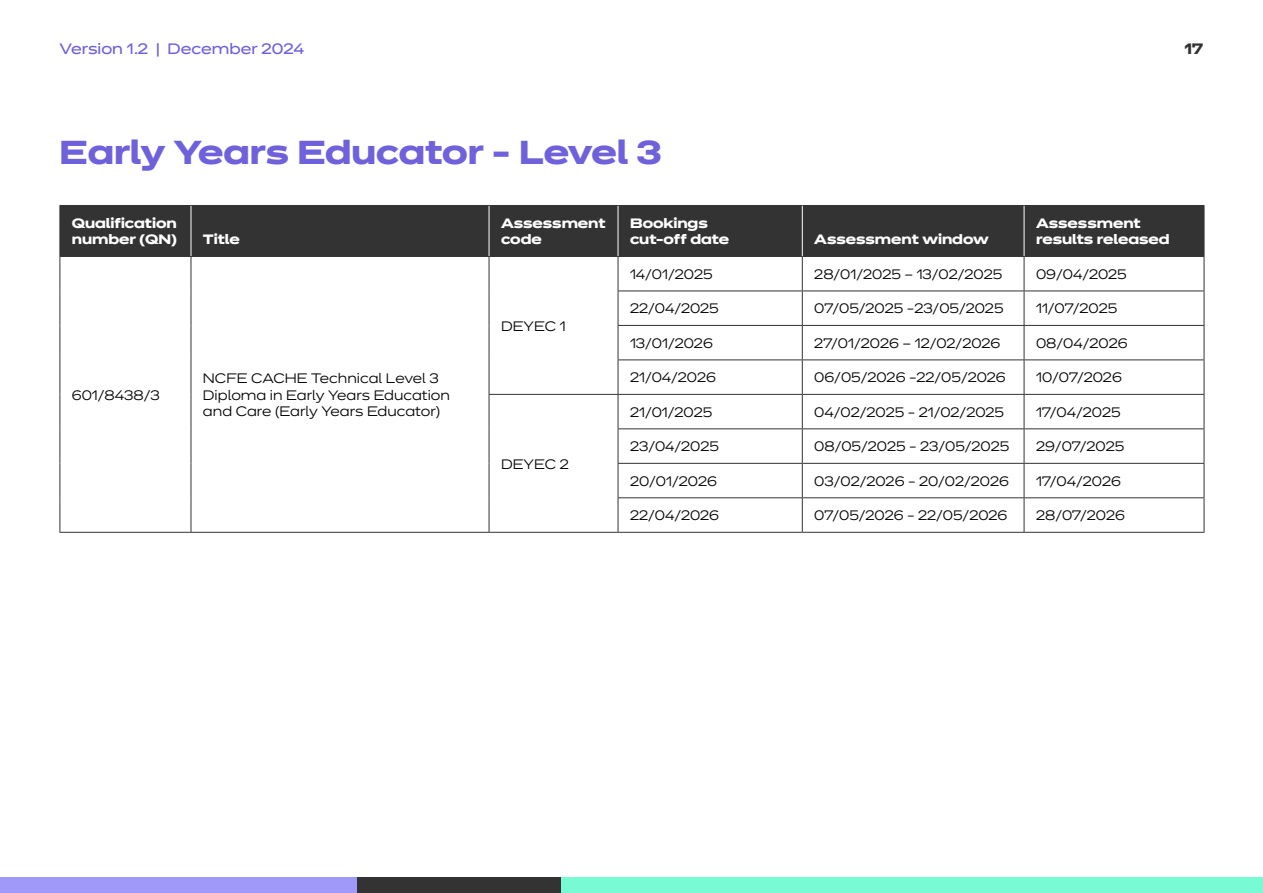
<style>
.page{position:relative;width:1263px;height:893px;background:#fff}
.page>*{position:absolute;margin:0;border:0;box-sizing:border-box;transform-origin:0 0}
.t1{font:700 33px "Dinamit";letter-spacing:-.005em;color:#6f61db}
.t2{font:15px "Dinamit";color:#6f61db}
.t3{font:700 15px "Dinamit";color:#333}
.t4{font:300 13.5px/16.2px "Dinamit";color:#000}
.t5{font:700 13.5px/16.5px "Dinamit";letter-spacing:-.005em;color:#fff}
</style>
<div class="page">
<div style="left:1px;top:877px;width:356px;height:16px;background:#a199fa"></div>
<div style="left:357px;top:877px;width:205px;height:16px;background:#333"></div>
<div style="left:562px;top:877px;width:701px;height:16px;background:#78fad4"></div>
<div style="left:61px;top:206px;width:1143px;height:50px;background:#333"></div>
<hr style="left:60px;top:205px;width:131px;height:1px;background:#333">
<hr style="left:60px;top:206px;width:1px;height:50px;background:#333">
<hr style="left:191px;top:205px;width:298px;height:1px;background:#333">
<hr style="left:489px;top:205px;width:129px;height:1px;background:#333">
<hr style="left:618px;top:205px;width:184px;height:1px;background:#333">
<hr style="left:802px;top:205px;width:222px;height:1px;background:#333">
<hr style="left:1024px;top:205px;width:180px;height:1px;background:#333">
<hr style="left:1204px;top:206px;width:1px;height:50px;background:#333">
<hr style="left:60px;top:256px;width:131px;height:1px;background:#333">
<hr style="left:60px;top:257px;width:1px;height:34px;background:#333">
<hr style="left:191px;top:256px;width:298px;height:1px;background:#333">
<hr style="left:191px;top:257px;width:1px;height:34px;background:#333">
<hr style="left:489px;top:256px;width:129px;height:1px;background:#333">
<hr style="left:489px;top:257px;width:1px;height:34px;background:#333">
<hr style="left:60px;top:291px;width:1px;height:34px;background:#333">
<hr style="left:191px;top:291px;width:1px;height:34px;background:#333">
<hr style="left:489px;top:291px;width:1px;height:34px;background:#333">
<hr style="left:60px;top:325px;width:1px;height:35px;background:#333">
<hr style="left:191px;top:325px;width:1px;height:35px;background:#333">
<hr style="left:489px;top:325px;width:1px;height:35px;background:#333">
<hr style="left:60px;top:360px;width:1px;height:34px;background:#333">
<hr style="left:191px;top:360px;width:1px;height:34px;background:#333">
<hr style="left:489px;top:360px;width:1px;height:34px;background:#333">
<hr style="left:60px;top:394px;width:1px;height:35px;background:#333">
<hr style="left:191px;top:394px;width:1px;height:35px;background:#333">
<hr style="left:60px;top:429px;width:1px;height:34px;background:#333">
<hr style="left:191px;top:429px;width:1px;height:34px;background:#333">
<hr style="left:60px;top:463px;width:1px;height:35px;background:#333">
<hr style="left:191px;top:463px;width:1px;height:35px;background:#333">
<hr style="left:60px;top:498px;width:1px;height:34px;background:#333">
<hr style="left:191px;top:498px;width:1px;height:34px;background:#333">
<hr style="left:618px;top:256px;width:184px;height:1px;background:#333">
<hr style="left:618px;top:257px;width:1px;height:34px;background:#333">
<hr style="left:802px;top:256px;width:222px;height:1px;background:#333">
<hr style="left:802px;top:257px;width:1px;height:34px;background:#333">
<hr style="left:1024px;top:256px;width:180px;height:1px;background:#333">
<hr style="left:1024px;top:257px;width:1px;height:34px;background:#333">
<hr style="left:1204px;top:257px;width:1px;height:34px;background:#333">
<hr style="left:618px;top:291px;width:1px;height:34px;background:#333">
<hr style="left:802px;top:291px;width:1px;height:34px;background:#333">
<hr style="left:1024px;top:291px;width:1px;height:34px;background:#333">
<hr style="left:1204px;top:291px;width:1px;height:34px;background:#333">
<hr style="left:618px;top:326px;width:1px;height:33px;background:#333">
<hr style="left:802px;top:326px;width:1px;height:33px;background:#333">
<hr style="left:1024px;top:326px;width:1px;height:33px;background:#333">
<hr style="left:1204px;top:326px;width:1px;height:33px;background:#333">
<hr style="left:618px;top:360px;width:1px;height:34px;background:#333">
<hr style="left:802px;top:360px;width:1px;height:34px;background:#333">
<hr style="left:1024px;top:360px;width:1px;height:34px;background:#333">
<hr style="left:1204px;top:360px;width:1px;height:34px;background:#333">
<hr style="left:489px;top:394px;width:129px;height:1px;background:#333">
<hr style="left:489px;top:395px;width:1px;height:34px;background:#333">
<hr style="left:489px;top:429px;width:1px;height:34px;background:#333">
<hr style="left:489px;top:463px;width:1px;height:35px;background:#333">
<hr style="left:489px;top:498px;width:1px;height:34px;background:#333">
<hr style="left:60px;top:532px;width:131px;height:1px;background:#333">
<hr style="left:191px;top:532px;width:298px;height:1px;background:#333">
<hr style="left:489px;top:532px;width:129px;height:1px;background:#333">
<hr style="left:618px;top:291px;width:184px;height:1px;background:#333">
<hr style="left:802px;top:291px;width:222px;height:1px;background:#333">
<hr style="left:1024px;top:291px;width:180px;height:1px;background:#333">
<hr style="left:618px;top:325px;width:184px;height:1px;background:#333">
<hr style="left:802px;top:325px;width:222px;height:1px;background:#333">
<hr style="left:1024px;top:325px;width:180px;height:1px;background:#333">
<hr style="left:618px;top:359px;width:184px;height:1px;background:#333">
<hr style="left:802px;top:359px;width:222px;height:1px;background:#333">
<hr style="left:1024px;top:359px;width:180px;height:1px;background:#333">
<hr style="left:618px;top:394px;width:184px;height:1px;background:#333">
<hr style="left:618px;top:395px;width:1px;height:33px;background:#333">
<hr style="left:802px;top:394px;width:222px;height:1px;background:#333">
<hr style="left:802px;top:395px;width:1px;height:33px;background:#333">
<hr style="left:1024px;top:394px;width:180px;height:1px;background:#333">
<hr style="left:1024px;top:395px;width:1px;height:33px;background:#333">
<hr style="left:1204px;top:395px;width:1px;height:33px;background:#333">
<hr style="left:618px;top:428px;width:184px;height:1px;background:#333">
<hr style="left:618px;top:429px;width:1px;height:34px;background:#333">
<hr style="left:802px;top:428px;width:222px;height:1px;background:#333">
<hr style="left:802px;top:429px;width:1px;height:34px;background:#333">
<hr style="left:1024px;top:428px;width:180px;height:1px;background:#333">
<hr style="left:1024px;top:429px;width:1px;height:34px;background:#333">
<hr style="left:1204px;top:429px;width:1px;height:34px;background:#333">
<hr style="left:618px;top:463px;width:184px;height:1px;background:#333">
<hr style="left:618px;top:464px;width:1px;height:33px;background:#333">
<hr style="left:802px;top:463px;width:222px;height:1px;background:#333">
<hr style="left:802px;top:464px;width:1px;height:33px;background:#333">
<hr style="left:1024px;top:463px;width:180px;height:1px;background:#333">
<hr style="left:1024px;top:464px;width:1px;height:33px;background:#333">
<hr style="left:1204px;top:464px;width:1px;height:33px;background:#333">
<hr style="left:618px;top:497px;width:184px;height:1px;background:#333">
<hr style="left:618px;top:498px;width:1px;height:34px;background:#333">
<hr style="left:802px;top:497px;width:222px;height:1px;background:#333">
<hr style="left:802px;top:498px;width:1px;height:34px;background:#333">
<hr style="left:1024px;top:497px;width:180px;height:1px;background:#333">
<hr style="left:1024px;top:498px;width:1px;height:34px;background:#333">
<hr style="left:1204px;top:498px;width:1px;height:34px;background:#333">
<hr style="left:618px;top:532px;width:184px;height:1px;background:#333">
<hr style="left:802px;top:532px;width:222px;height:1px;background:#333">
<hr style="left:1024px;top:532px;width:180px;height:1px;background:#333">
<hr style="left:191px;top:206px;width:1px;height:50px;background:#fff">
<hr style="left:489px;top:206px;width:1px;height:50px;background:#fff">
<hr style="left:618px;top:206px;width:1px;height:50px;background:#fff">
<hr style="left:802px;top:206px;width:1px;height:50px;background:#fff">
<hr style="left:1024px;top:206px;width:1px;height:50px;background:#fff">
<p class="t2" style="left:60px;top:36px;width:246px">Version 1.2 | December 2024</p>
<p class="t3" style="left:1184px;top:36px;width:21px">17</p>
<h1 class="t1" style="left:60px;top:124px;width:604px">Early Years Educator - Level 3</h1>
<p class="t5" style="left:72px;top:213px;width:106px">Qualification number (QN)</p>
<p class="t5" style="left:203px;top:230px;width:38px">Title</p>
<p class="t5" style="left:501px;top:213px;width:106px">Assessment code</p>
<p class="t5" style="left:630px;top:213px;width:101px">Bookings cut-off date</p>
<p class="t5" style="left:814px;top:230px;width:176px">Assessment window</p>
<p class="t5" style="left:1036px;top:213px;width:135px">Assessment results released</p>
<p class="t4" style="left:72px;top:385px;width:89px">601/8438/3</p>
<p class="t4" style="left:203px;top:369px;width:248px">NCFE CACHE Technical Level 3<br>Diploma in Early Years Education and Care (Early Years Educator)</p>
<p class="t4" style="left:501px;top:316px;width:66px">DEYEC 1</p>
<p class="t4" style="left:501px;top:454px;width:69px">DEYEC 2</p>
<p class="t4" style="left:630px;top:265px;width:84px">14/01/2025</p>
<p class="t4" style="left:814px;top:265px;width:189px">28/01/2025 – 13/02/2025</p>
<p class="t4" style="left:1036px;top:265px;width:92px">09/04/2025</p>
<p class="t4" style="left:630px;top:299px;width:90px">22/04/2025</p>
<p class="t4" style="left:814px;top:299px;width:191px">07/05/2025 -23/05/2025</p>
<p class="t4" style="left:1036px;top:299px;width:83px">11/07/2025</p>
<p class="t4" style="left:630px;top:333px;width:84px">13/01/2026</p>
<p class="t4" style="left:814px;top:333px;width:188px">27/01/2026 – 12/02/2026</p>
<p class="t4" style="left:1036px;top:333px;width:93px">08/04/2026</p>
<p class="t4" style="left:630px;top:368px;width:87px">21/04/2026</p>
<p class="t4" style="left:814px;top:368px;width:193px">06/05/2026 -22/05/2026</p>
<p class="t4" style="left:1036px;top:368px;width:87px">10/07/2026</p>
<p class="t4" style="left:630px;top:402px;width:84px">21/01/2025</p>
<p class="t4" style="left:814px;top:402px;width:191px">04/02/2025 - 21/02/2025</p>
<p class="t4" style="left:1036px;top:402px;width:86px">17/04/2025</p>
<p class="t4" style="left:630px;top:437px;width:90px">23/04/2025</p>
<p class="t4" style="left:814px;top:437px;width:196px">08/05/2025 - 23/05/2025</p>
<p class="t4" style="left:1036px;top:437px;width:90px">29/07/2025</p>
<p class="t4" style="left:630px;top:471px;width:88px">20/01/2026</p>
<p class="t4" style="left:814px;top:471px;width:196px">03/02/2026 - 20/02/2026</p>
<p class="t4" style="left:1036px;top:471px;width:86px">17/04/2026</p>
<p class="t4" style="left:630px;top:506px;width:91px">22/04/2026</p>
<p class="t4" style="left:814px;top:506px;width:195px">07/05/2026 - 22/05/2026</p>
<p class="t4" style="left:1036px;top:506px;width:90px">28/07/2026</p>
</div>
